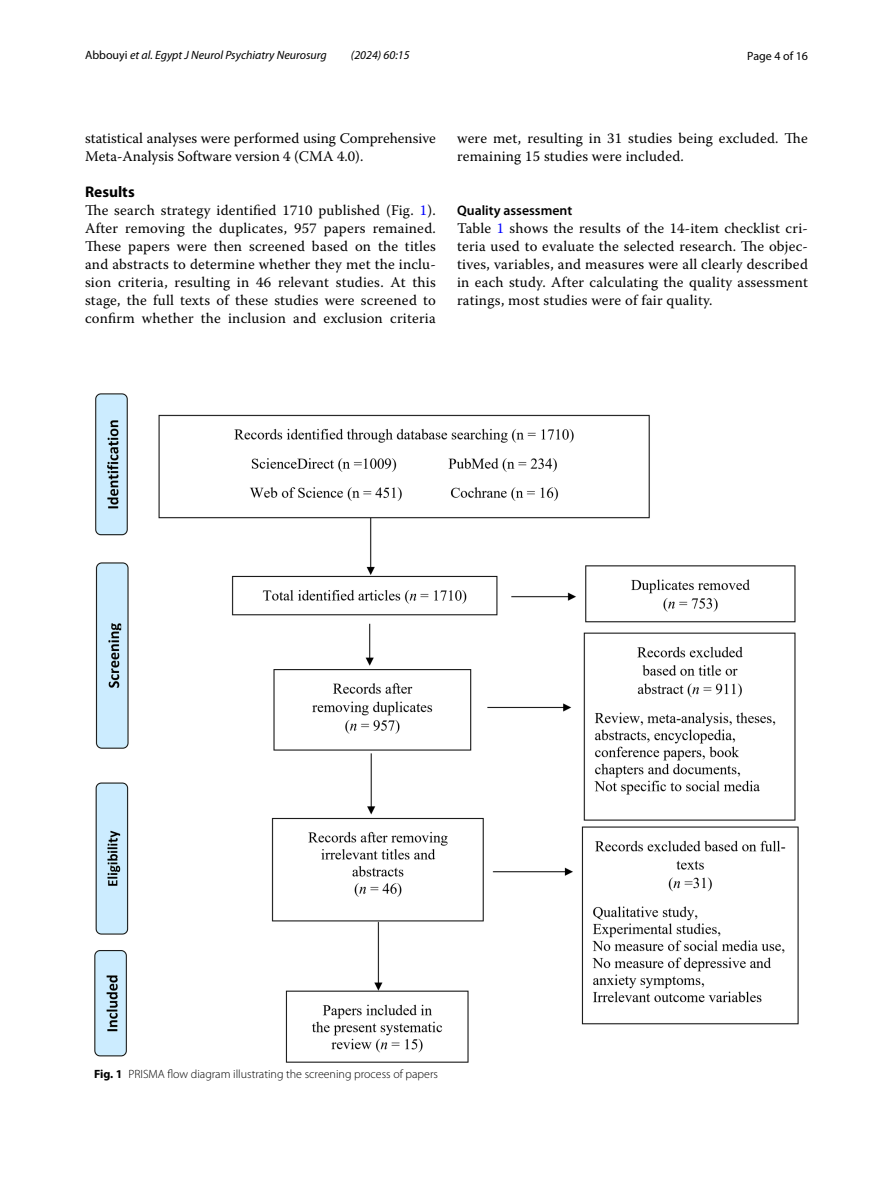
<style>
.page{position:relative;width:893px;height:1187px;background:#fff}
.page>*{position:absolute;margin:0;border:0;box-sizing:border-box;transform-origin:0 0}
.t1{font:700 15.45px "Myriad Pro";color:#000}
.t2{font:14.7px/18px "Warnock Pro";letter-spacing:.015em;color:#000}
.t3{font:600 13.8px "Myriad Pro";color:#000}
.t4{font:300 12px "Myriad Pro";color:#000}
.t5{font:italic 12px "Myriad Pro";color:#000}
.t6{font:12px "Myriad Pro";color:#000}
.s1{font-style:normal}
.s2{color:#00f}
.s3{font-weight:700}
</style>
<div class="page">
<img style="left:94px;top:393px;width:705px;height:670px">
<p class="t5" style="left:85px;top:48px;width:243px"><span class="s1">Abbouyi</span> et al. Egypt J Neurol Psychiatry Neurosurg</p>
<p class="t5" style="left:351px;top:48px;width:60px">(2024) 60:15</p>
<p class="t6" style="left:747px;top:48px;width:62px">Page 4 of 16</p>
<p class="t2" style="left:85px;top:128px;width:352px">statistical analyses were performed using Comprehensive<br>Meta-Analysis Software version 4 (CMA 4.0).</p>
<p class="t1" style="left:85px;top:181px;width:51px">Results</p>
<p class="t2" style="left:85px;top:200px;width:352px;text-align:justify">The search strategy identified 1710 published (Fig. <span class="s2">1</span>).<br>After removing the duplicates, 957 papers remained.<br>These papers were then screened based on the titles and abstracts to determine whether they met the inclu&shy;sion criteria, resulting in 46 relevant studies. At this stage, the full texts of these studies were screened to confirm whether the inclusion and exclusion criteria</p>
<p class="t2" style="left:457px;top:128px;width:352px">were met, resulting in 31 studies being excluded. The remaining 15 studies were included.</p>
<p class="t3" style="left:457px;top:202px;width:117px">Quality assessment</p>
<p class="t2" style="left:457px;top:219px;width:352px;text-align:justify">Table <span class="s2">1</span> shows the results of the 14-item checklist cri&shy;teria used to evaluate the selected research. The objec&shy;tives, variables, and measures were all clearly described in each study. After calculating the quality assessment ratings, most studies were of fair quality.</p>
<p class="t4" style="left:94px;top:1067px;width:345px"><span class="s3">Fig. 1</span> PRISMA flow diagram illustrating the screening process of papers</p>
</div>
